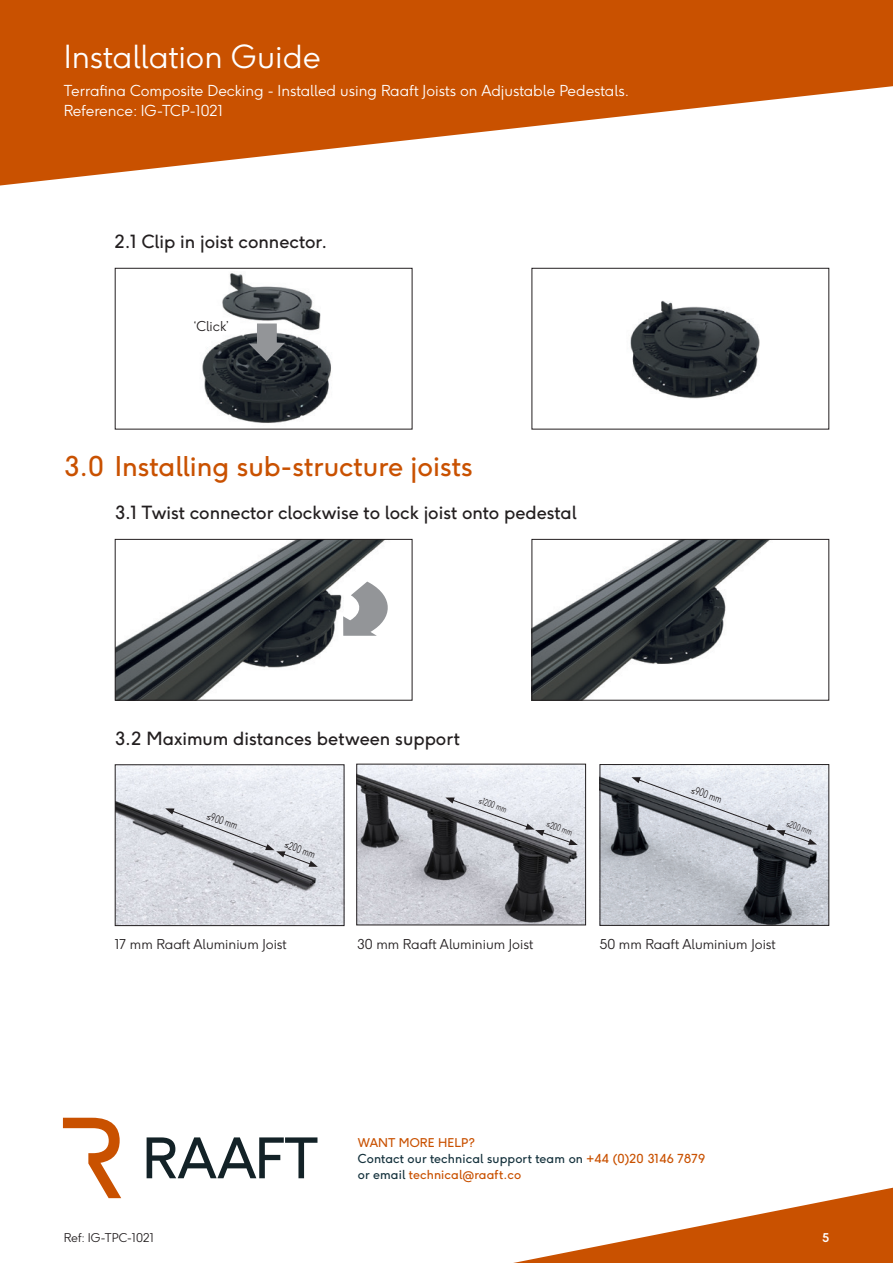
<style>
.page{position:relative;width:893px;height:1263px;background:#fff}
.page>*{position:absolute;margin:0;border:0;box-sizing:border-box;transform-origin:0 0}
.t1{font:300 31.5px "F37 Ginger";color:#fff}
.STEP_HEAD{font:27px "F37 Ginger";color:#c95100}
.STEP_BODY_HEAD{font:18px "F37 Ginger";color:#231f20}
.t2{font:300 15px/19.8px "F37 Ginger";color:#fff}
.CAPTION_TEXT{font:300 13.5px "F37 Ginger";color:#231f20}
.t3{font:12.3px/16.2px "F37 Ginger";letter-spacing:.01em;color:#15323d}
.t4{font:300 12px "F37 Ginger";color:#231f20}
.t5{font:12px "F37 Ginger";letter-spacing:.01em;color:#c95100}
.t6{font:700 12px "F37 Ginger";color:#fff}
.MEASUREMENT{font:300 10.5px "F37 Ginger";color:#231f20;scale:.71 1}
.MEASUREMENT-2{font:300 9px "F37 Ginger";color:#231f20;scale:.7 1}
.s1{color:#c95100}
</style>
<div class="page">
<img style="left:202px;top:273px;width:129px;height:150px">
<div style="left:115px;top:268px;width:297px;height:161px;border:1px solid #231f20"></div>
<img style="left:630px;top:300px;width:130px;height:99px">
<div style="left:531px;top:268px;width:298px;height:161px;border:1px solid #231f20"></div>
<img style="left:533px;top:541px;width:236px;height:158px">
<div style="left:531px;top:539px;width:298px;height:162px;border:1px solid #231f20"></div>
<img style="left:117px;top:541px;width:267px;height:158px">
<div style="left:115px;top:539px;width:297px;height:162px;border:1px solid #231f20"></div>
<svg style="left:343px;top:582px;width:45px;height:54px"></svg>
<img style="left:358px;top:766px;width:226px;height:157px">
<div style="left:356px;top:764px;width:230px;height:161px;border:1px solid #231f20"></div>
<img style="left:117px;top:766px;width:225px;height:158px">
<div style="left:115px;top:764px;width:229px;height:162px;border:1px solid #231f20"></div>
<svg style="left:249px;top:323px;width:36px;height:38px"></svg>
<svg style="left:165px;top:808px;width:153px;height:59px;background:#bdbfc5"></svg>
<svg style="left:445px;top:797px;width:133px;height:48px;background:#b2b4ba"></svg>
<img style="left:602px;top:766px;width:225px;height:158px">
<div style="left:600px;top:764px;width:229px;height:162px;border:1px solid #231f20"></div>
<svg style="left:631px;top:777px;width:186px;height:68px;background:#b3b7be"></svg>
<svg style="left:0;top:0;width:893px;height:186px;fill:#c95100"></svg>
<svg style="left:513px;top:1187px;width:380px;height:76px"></svg>
<svg style="left:147px;top:1137px;width:170px;height:41px"></svg>
<svg style="left:63px;top:1118px;width:58px;height:80px"></svg>
<h1 class="t1" style="left:64px;top:37px;width:259px">Installation Guide</h1>
<p class="t2" style="left:64px;top:81px;width:567px">Terrafina Composite Decking - Installed using Raaft Joists on Adjustable Pedestals.<br>Reference: IG-TCP-1021</p>
<p class="STEP_BODY_HEAD" style="left:115px;top:230px;width:214px">2.1 Clip in joist connector.</p>
<p class="CAPTION_TEXT" style="left:194px;top:318px;width:37px">‘Click’</p>
<p class="STEP_HEAD" style="left:64px;top:449px;width:411px">3.0 Installing sub-structure joists</p>
<p class="STEP_BODY_HEAD" style="left:115px;top:501px;width:463px">3.1 Twist connector clockwise to lock joist onto pedestal</p>
<p class="STEP_BODY_HEAD" style="left:115px;top:727px;width:347px">3.2 Maximum distances between support</p>
<p class="MEASUREMENT" style="left:210px;top:809px;width:46px;rotate:20deg">≤900 mm</p>
<p class="MEASUREMENT" style="left:288px;top:837px;width:46px;rotate:20deg">≤200 mm</p>
<p class="MEASUREMENT-2" style="left:481px;top:795px;width:43px;rotate:20deg">≤1200 mm</p>
<p class="MEASUREMENT-2" style="left:549px;top:818px;width:40px;rotate:20deg">≤200 mm</p>
<p class="MEASUREMENT" style="left:694px;top:783px;width:46px;rotate:20deg">≤900 mm</p>
<p class="MEASUREMENT-2" style="left:789px;top:817px;width:40px;rotate:20deg">≤200 mm</p>
<p class="CAPTION_TEXT" style="left:115px;top:936px;width:173px">17 mm Raaft Aluminium Joist</p>
<p class="CAPTION_TEXT" style="left:357px;top:936px;width:177px">30 mm Raaft Aluminium Joist</p>
<p class="CAPTION_TEXT" style="left:600px;top:936px;width:178px">50 mm Raaft Aluminium Joist</p>
<p class="t5" style="left:358px;top:1135px;width:119px">WANT MORE HELP?</p>
<p class="t3" style="left:358px;top:1150px;width:349px">Contact our technical support team on <span class="s1">+44 (0)20 3146 7879 </span>or email <span class="s1">technical@raaft.co</span></p>
<p class="t4" style="left:64px;top:1230px;width:92px">Ref: IG-TPC-1021</p>
<p class="t6" style="left:822px;top:1229px;width:9px">5</p>
</div>
